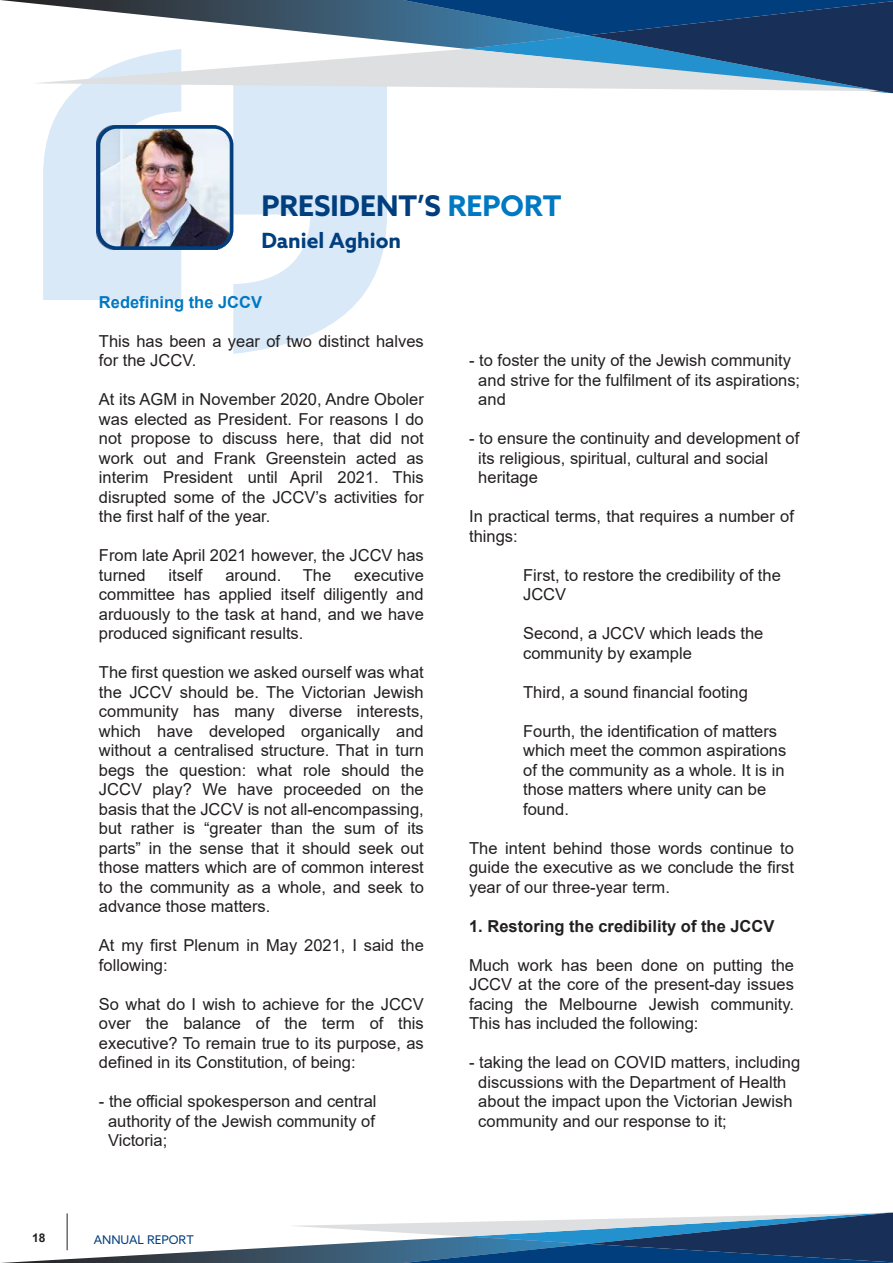
<style>
.page{position:relative;width:893px;height:1263px;background:#fff}
.page>*{position:absolute;margin:0;border:0;box-sizing:border-box;transform-origin:0 0}
.t1{font:700 28.5px "Azo Sans";color:#003e7e}
.t2{font:700 21px "Azo Sans";color:#003e7e}
.t3{font:16.5px/19.5px "Arial";color:#231f20}
.t4{font:700 16.5px "Arial";color:#231f20}
.t5{font:700 16.5px "Arial";color:#0079c2}
.t6{font:12px "Azo Sans";color:#003e7e}
.t7{font:700 12px "Arial";color:#231f20}
.s1{color:#0079c2}
</style>
<div class="page">
<svg style="left:0;top:0;width:893px;height:354px"></svg>
<svg style="left:1px;top:1212px;width:892px;height:51px"></svg>
<h1 class="t1" style="left:261px;top:187px;width:302px">PRESIDENT’S <span class="s1">REPORT</span></h1>
<p class="t2" style="left:261px;top:227px;width:141px">Daniel Aghion</p>
<p class="t5" style="left:99px;top:290px;width:165px">Redefining the JCCV</p>
<p class="t3" style="left:99px;top:331px;width:326px">This has been a year of two distinct halves for the JCCV.</p>
<p class="t3" style="left:99px;top:390px;width:326px;text-align:justify">At its AGM in November 2020, Andre Oboler was elected as President. For reasons I do not propose to discuss here, that did not work out and Frank Greenstein acted as interim President until April 2021. This disrupted some of the JCCV’s activities for the first half of the year.</p>
<p class="t3" style="left:99px;top:546px;width:326px">From late April 2021 however, the JCCV has turned</p>
<p class="t3" style="left:169px;top:565px;width:35px">itself</p>
<p class="t3" style="left:225px;top:565px;width:57px">around.</p>
<p class="t3" style="left:303px;top:565px;width:30px">The</p>
<p class="t3" style="left:99px;top:565px;width:326px;text-align:justify;text-indent:255px">executive committee has applied itself diligently and arduously to the task at hand, and we have produced significant results.</p>
<p class="t3" style="left:99px;top:663px;width:326px;text-align:justify">The first question we asked ourself was what the JCCV should be. The Victorian Jewish community has many diverse interests, which have developed organically and without a centralised structure. That in turn begs the question: what role should the JCCV play? We have proceeded on the basis that the JCCV is not all-encompassing, but rather is “greater than the sum of its parts” in the sense that it should seek out those matters which are of common interest to the community as a whole, and seek to advance those matters.</p>
<p class="t3" style="left:99px;top:936px;width:326px">At my first Plenum in May 2021, I said the following:</p>
<p class="t3" style="left:99px;top:994px;width:326px;text-align:justify">So what do I wish to achieve for the JCCV over the balance of the term of this executive? To remain true to its purpose, as defined in its Constitution, of being:</p>
<p class="t3" style="left:108px;top:1092px;width:270px;text-align:justify;text-indent:-9px">- the official spokesperson and central authority of the Jewish community of Victoria;</p>
<p class="t7" style="left:32px;top:1230px;width:15px">18</p>
<p class="t6" style="left:94px;top:1232px;width:102px">ANNUAL REPORT</p>
<p class="t3" style="left:478px;top:350px;width:323px;text-indent:-9px">- to foster the unity of the Jewish community and strive for the fulfilment of its aspirations; and</p>
<p class="t3" style="left:478px;top:428px;width:323px;text-indent:-9px">- to ensure the continuity and development of its religious, spiritual, cultural and social heritage</p>
<p class="t3" style="left:469px;top:506px;width:326px">In practical terms, that requires a number of things:</p>
<p class="t3" style="left:523px;top:565px;width:259px">First, to restore the credibility of the<br>JCCV</p>
<p class="t3" style="left:523px;top:623px;width:242px">Second, a JCCV which leads the community by example</p>
<p class="t3" style="left:523px;top:682px;width:226px">Third, a sound financial footing</p>
<p class="t3" style="left:523px;top:721px;width:265px">Fourth, the identification of matters which meet the common aspirations of the community as a whole. It is in those matters where unity can be found.</p>
<p class="t3" style="left:469px;top:838px;width:326px;text-align:justify">The intent behind those words continue to guide the executive as we conclude the first year of our three-year term.</p>
<p class="t4" style="left:469px;top:914px;width:307px">1. Restoring the credibility of the JCCV</p>
<p class="t3" style="left:469px;top:955px;width:326px;text-align:justify">Much work has been done on putting the JCCV at the core of the present-day issues facing the Melbourne Jewish community.<br>This has included the following:</p>
<p class="t3" style="left:478px;top:1053px;width:323px;text-indent:-9px">- taking the lead on COVID matters, including discussions with the Department of Health about the impact upon the Victorian Jewish community and our response to it;</p>
</div>
